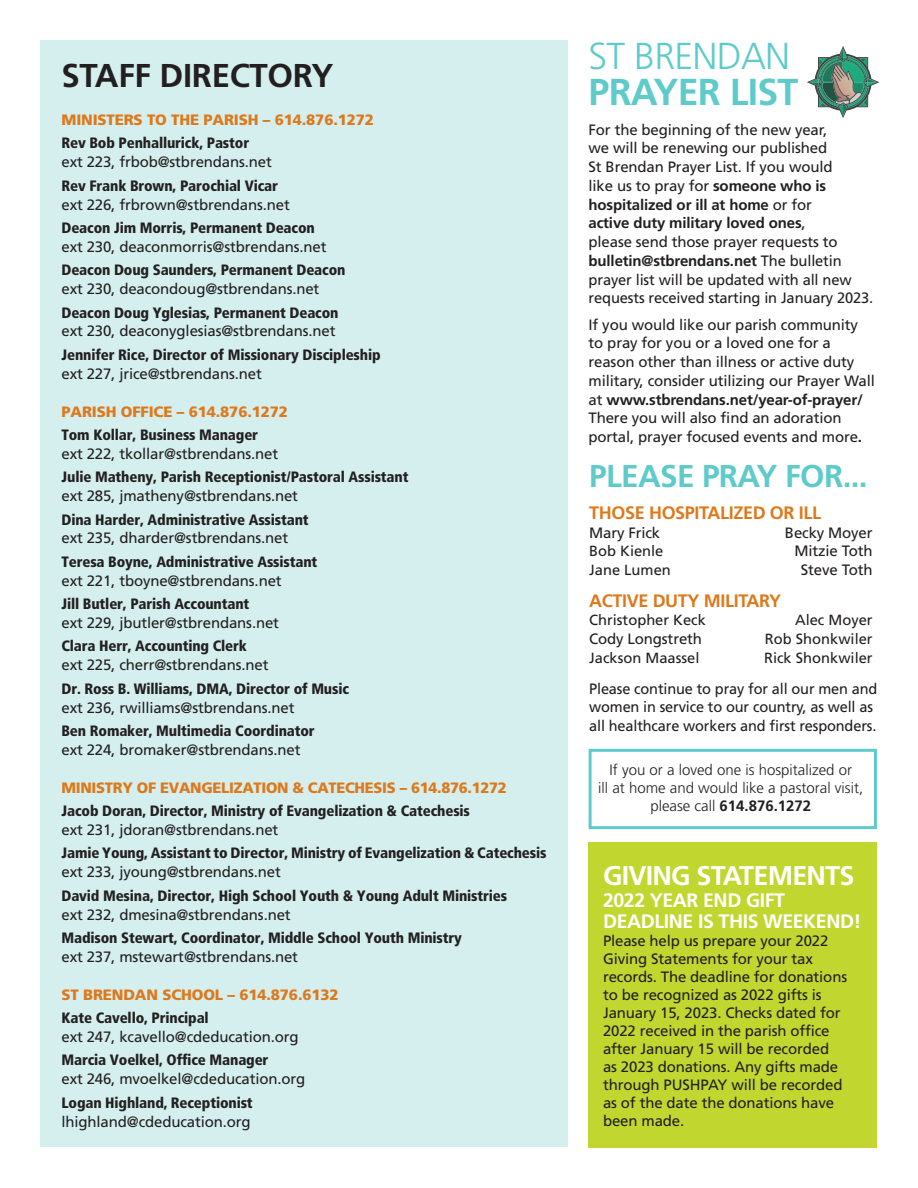
<style>
.page{position:relative;width:918px;height:1188px;background:#fff}
.page>*{position:absolute;margin:0;border:0;box-sizing:border-box;transform-origin:0 0}
.t1{font:700 37.5px/36px "Frutiger LT Std";letter-spacing:-.02em;color:#5ecbca}
.t2{font:700 33px "Frutiger";letter-spacing:-.01em;color:#231f20}
.t3{font:700 31.5px "Frutiger LT Std";letter-spacing:-.02em;color:#5ecbca}
.t4{font:700 27px "Frutiger LT Std";letter-spacing:-.03em;color:#fff}
.t5{font:700 19.5px/21px "Frutiger LT Std";letter-spacing:-.02em;color:#fff}
.t6{font:700 18px "Frutiger LT Std";letter-spacing:-.02em;color:#de791b}
.t7{font:15px/18.8px "Frutiger LT Std";letter-spacing:-.01em;color:#231f20}
.t8{font:900 condensed 15px/18.9px "Frutiger LT Std";letter-spacing:-.01em;color:#231f20}
.t9{font:15px/18.9px "Frutiger";letter-spacing:-.01em;color:#231f20}
.t10{font:900 15px "Frutiger";letter-spacing:-.01em;color:#de791b}
.t11{font:300 15px "Frutiger LT Std";color:#231f20}
.t12{font:700 15px "Frutiger LT Std";color:#231f20}
.t13{font:14.7px "Frutiger LT Std";color:#231f20}
.s1{font-family:"Frutiger LT Std";font-weight:900;font-stretch:condensed}
.s2{font-family:"Frutiger";font-weight:400;font-stretch:normal}
.s3{font-weight:300}
.s4{font-weight:700}
</style>
<div class="page">
<div style="left:40px;top:40px;width:528px;height:1108px;background:#d5efef"></div>
<div style="left:589px;top:749px;width:288px;height:80px;border:3px solid #5ecbca"></div>
<svg style="left:807px;top:46px;width:72px;height:72px"></svg>
<div style="left:589px;top:842px;width:288px;height:306px;background:#c1d72f"></div>
<p class="t2" style="left:62px;top:56px;width:274px">STAFF DIRECTORY</p>
<p class="t10" style="left:62px;top:111px;width:314px">MINISTERS TO THE PARISH – 614.876.1272</p>
<p class="t9" style="left:62px;top:134px;width:212px"><span class="s1">Rev Bob Penhallurick, Pastor </span>ext 223, frbob@stbrendans.net</p>
<p class="t9" style="left:62px;top:176px;width:230px"><span class="s1">Rev Frank Brown, Parochial Vicar </span>ext 226, frbrown@stbrendans.net</p>
<p class="t9" style="left:62px;top:218px;width:267px"><span class="s1">Deacon Jim Morris, Permanent Deacon </span>ext 230, deaconmorris@stbrendans.net</p>
<p class="t8" style="left:62px;top:261px;width:286px">Deacon Doug Saunders, Permanent Deacon <span class="s2">ext 230, deacondoug@stbrendans.net</span></p>
<p class="t9" style="left:62px;top:303px;width:279px"><span class="s1">Deacon Doug Yglesias, Permanent Deacon </span>ext 230, deaconyglesias@stbrendans.net</p>
<p class="t8" style="left:62px;top:345px;width:321px">Jennifer Rice, Director of Missionary Discipleship <span class="s2">ext 227, jrice@stbrendans.net</span></p>
<p class="t10" style="left:62px;top:402px;width:228px">PARISH OFFICE – 614.876.1272</p>
<p class="t9" style="left:62px;top:425px;width:218px"><span class="s1">Tom Kollar, Business Manager </span>ext 222, tkollar@stbrendans.net</p>
<p class="t8" style="left:62px;top:468px;width:349px">Julie Matheny, Parish Receptionist/Pastoral Assistant <span class="s2">ext 285, jmatheny@stbrendans.net</span></p>
<p class="t8" style="left:62px;top:510px;width:249px">Dina Harder, Administrative Assistant <span class="s2">ext 235, dharder@stbrendans.net</span></p>
<p class="t8" style="left:62px;top:552px;width:257px">Teresa Boyne, Administrative Assistant <span class="s2">ext 221, tboyne@stbrendans.net</span></p>
<p class="t9" style="left:62px;top:594px;width:219px"><span class="s1">Jill Butler, Parish Accountant<br></span>ext 229, jbutler@stbrendans.net</p>
<p class="t9" style="left:62px;top:637px;width:209px"><span class="s1">Clara Herr, Accounting Clerk </span>ext 225, cherr@stbrendans.net</p>
<p class="t8" style="left:62px;top:679px;width:289px">Dr. Ross B. Williams, DMA, Director of Music <span class="s2">ext 236, rwilliams@stbrendans.net</span></p>
<p class="t8" style="left:62px;top:721px;width:255px">Ben Romaker, Multimedia Coordinator <span class="s2">ext 224, bromaker@stbrendans.net</span></p>
<p class="t10" style="left:62px;top:778px;width:447px">MINISTRY OF EVANGELIZATION &amp; CATECHESIS – 614.876.1272</p>
<p class="t8" style="left:62px;top:801px;width:410px">Jacob Doran, Director, Ministry of Evangelization &amp; Catechesis <span class="s2">ext 231, jdoran@stbrendans.net</span></p>
<p class="t8" style="left:62px;top:844px;width:487px">Jamie Young, Assistant to Director, Ministry of Evangelization &amp; Catechesis <span class="s2">ext 233, jyoung@stbrendans.net</span></p>
<p class="t8" style="left:62px;top:886px;width:447px">David Mesina, Director, High School Youth &amp; Young Adult Ministries <span class="s2">ext 232, dmesina@stbrendans.net</span></p>
<p class="t8" style="left:62px;top:928px;width:402px">Madison Stewart, Coordinator, Middle School Youth Ministry <span class="s2">ext 237, mstewart@stbrendans.net</span></p>
<p class="t10" style="left:62px;top:985px;width:279px">ST BRENDAN SCHOOL – 614.876.6132</p>
<p class="t9" style="left:62px;top:1008px;width:239px"><span class="s1">Kate Cavello, Principal<br></span>ext 247, kcavello@cdeducation.org</p>
<p class="t9" style="left:62px;top:1051px;width:245px"><span class="s1">Marcia Voelkel, Office Manager<br></span>ext 246, mvoelkel@cdeducation.org</p>
<p class="t8" style="left:62px;top:1093px;width:193px">Logan Highland, Receptionist <span class="s2">lhighland@cdeducation.org</span></p>
<p class="t1" style="left:589px;top:38px;width:211px"><span class="s3">ST BRENDAN<br></span>PRAYER LIST</p>
<p class="t7" style="left:589px;top:120px;width:286px">For the beginning of the new year,<br>we will be renewing our published<br>St Brendan Prayer List. If you would<br>like us to pray for <span class="s4">someone who is hospitalized or ill at home</span> or for<br><span class="s4">active duty military loved ones</span>,<br>please send those prayer requests to <span class="s4">bulletin@stbrendans.net</span> The bulletin prayer list will be updated with all new requests received starting in January 2023.</p>
<p class="t7" style="left:589px;top:315px;width:288px">If you would like our parish community to pray for you or a loved one for a reason other than illness or active duty military, consider utilizing our Prayer Wall at <span class="s4">www.stbrendans.net/year-of-prayer/ </span>There you will also find an adoration portal, prayer focused events and more<span class="s4">.</span></p>
<p class="t3" style="left:589px;top:458px;width:280px">PLEASE PRAY FOR...</p>
<p class="t6" style="left:589px;top:502px;width:234px">THOSE HOSPITALIZED OR ILL</p>
<p class="t7" style="left:589px;top:523px;width:73px">Mary Frick</p>
<p class="t7" style="left:785px;top:523px;width:89px">Becky Moyer</p>
<p class="t13" style="left:589px;top:543px;width:76px">Bob Kienle</p>
<p class="t7" style="left:794px;top:542px;width:80px">Mitzie Toth</p>
<p class="t13" style="left:589px;top:561px;width:83px">Jane Lumen</p>
<p class="t7" style="left:801px;top:561px;width:73px">Steve Toth</p>
<p class="t6" style="left:589px;top:590px;width:194px">ACTIVE DUTY MILITARY</p>
<p class="t13" style="left:589px;top:612px;width:118px">Christopher Keck</p>
<p class="t13" style="left:795px;top:612px;width:79px">Alec Moyer</p>
<p class="t7" style="left:589px;top:630px;width:114px">Cody Longstreth</p>
<p class="t13" style="left:765px;top:630px;width:109px">Rob Shonkwiler</p>
<p class="t13" style="left:589px;top:649px;width:112px">Jackson Maassel</p>
<p class="t13" style="left:764px;top:649px;width:110px">Rick Shonkwiler</p>
<p class="t7" style="left:589px;top:679px;width:290px">Please continue to pray for all our men and women in service to our country, as well as all healthcare workers and first responders.</p>
<p class="t11" style="left:610px;top:762px;width:244px">If you or a loved one is hospitalized or</p>
<p class="t11" style="left:598px;top:780px;width:267px">ill at home and would like a pastoral visit,</p>
<p class="t12" style="left:650px;top:797px;width:162px"><span class="s3">please call</span> 614.876.1272</p>
<p class="t4" style="left:603px;top:860px;width:253px">GIVING STATEMENTS</p>
<p class="t5" style="left:603px;top:889px;width:260px">2022 YEAR END GIFT<br>DEADLINE IS THIS WEEKEND!</p>
<p class="t7" style="left:603px;top:932px;width:246px;line-height:18px">Please help us prepare your 2022<br>Giving Statements for your tax records. The deadline for donations to be recognized as 2022 gifts is January 15, 2023. Checks dated for 2022 received in the parish office after January 15 will be recorded<br>as 2023 donations. Any gifts made through PUSHPAY will be recorded</p>
<p class="t7" style="left:603px;top:1093px;width:233px">as of the date the donations have</p>
<p class="t7" style="left:603px;top:1111px;width:83px">been made.</p>
</div>
